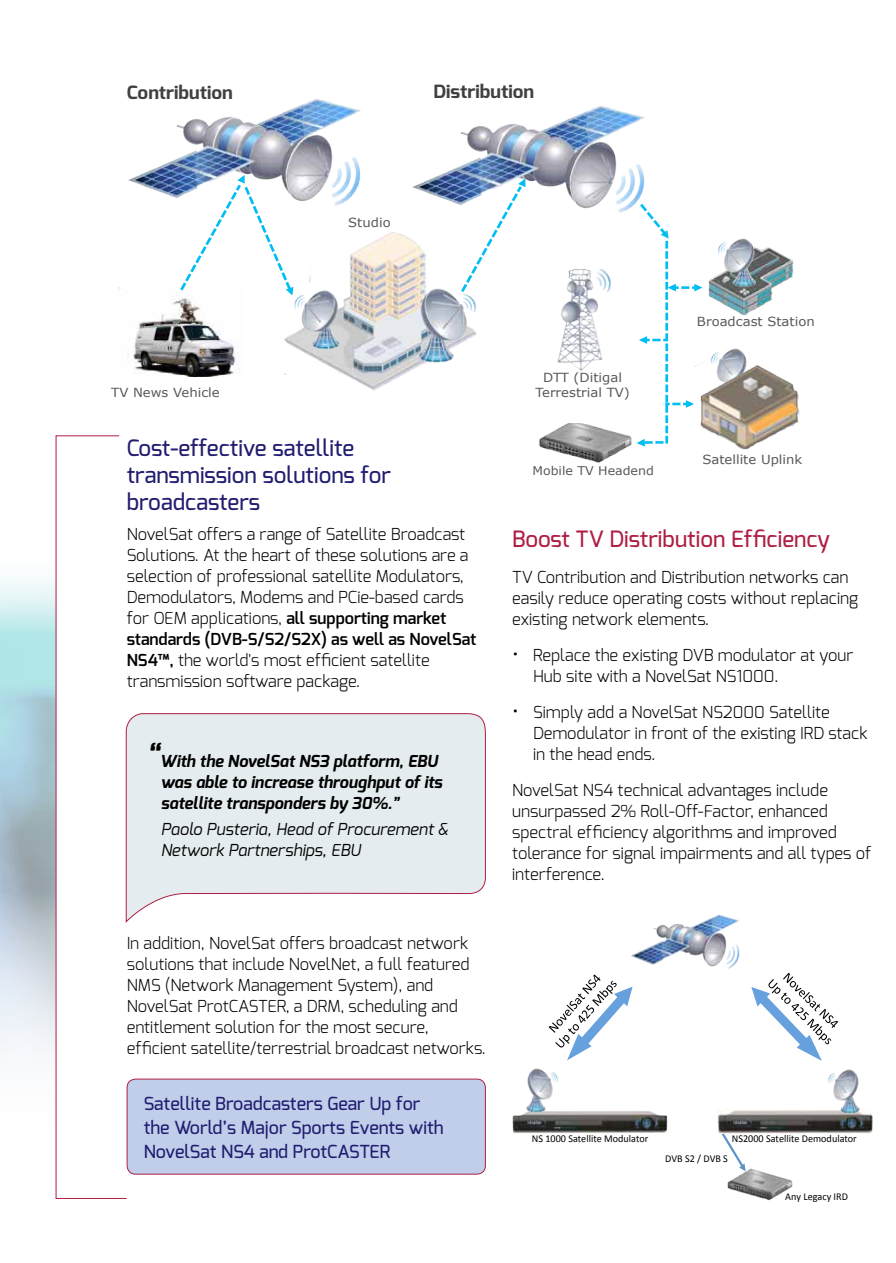
<style>
.page{position:relative;width:896px;height:1263px;background:#fff}
.page>*{position:absolute;margin:0;border:0;box-sizing:border-box;transform-origin:0 0}
.t1{font:500 22.5px/27px "Exo";color:#211d70}
.t2{font:500 22.5px "Exo";color:#af1e42}
.t3{font:700 18.3px "Exo";color:#404040;scale:1.05 1}
.t4{font:500 18px/24px "Exo";color:#211d70}
.t5{font:300 16.5px/21px "Exo";color:#000}
.t6{font:italic 700 16.5px/21px "Exo";color:#000}
.t7{font:italic 16.5px/21px "Exo";color:#000}
.t8{font:12.6px/14.9px "Verdana";color:#595959;text-align:center;scale:1.05 1}
.t9{font:12px "Verdana";color:#595959;scale:1.05 1}
.t10{font:10.5px "Calibri";color:#000}
.s1{font-weight:600}
.s2{font-weight:600;font-size:33px}
.s3{font-size:21px}
</style>
<div class="page">
<img style="left:631px;top:914px;width:109px;height:55px">
<svg style="left:548px;top:974px;width:85px;height:86px"></svg>
<svg style="left:751px;top:973px;width:87px;height:87px"></svg>
<img style="left:727px;top:1168px;width:66px;height:33px">
<svg style="left:719px;top:1133px;width:28px;height:39px"></svg>
<img style="left:512px;top:1111px;width:156px;height:22px">
<img style="left:512px;top:1068px;width:54px;height:59px">
<img style="left:717px;top:1110px;width:156px;height:23px">
<img style="left:819px;top:1060px;width:54px;height:68px">
<img style="left:119px;top:288px;width:121px;height:89px">
<img style="left:284px;top:232px;width:142px;height:159px">
<img style="left:284px;top:275px;width:78px;height:94px">
<img style="left:389px;top:268px;width:88px;height:121px">
<img style="left:128px;top:99px;width:233px;height:107px">
<img style="left:412px;top:106px;width:233px;height:107px">
<svg style="left:178px;top:175px;width:117px;height:121px"></svg>
<img style="left:702px;top:250px;width:92px;height:66px">
<img style="left:707px;top:238px;width:67px;height:66px">
<svg style="left:458px;top:179px;width:67px;height:116px"></svg>
<img style="left:702px;top:348px;width:98px;height:102px">
<img style="left:557px;top:268px;width:54px;height:103px">
<img style="left:539px;top:423px;width:93px;height:40px">
<svg style="left:636px;top:201px;width:66px;height:245px"></svg>
<svg style="left:55px;top:435px;width:72px;height:764px"></svg>
<svg style="left:125px;top:713px;width:361px;height:209px;background:#e7ebee"></svg>
<div style="left:127px;top:1079px;width:358px;height:95px;background:#c0ceea;border-radius:9px"></div>
<div style="left:127px;top:1079px;width:359px;height:95px;border:1px solid #af1e42;border-radius:9px"></div>
<p class="t3" style="left:127px;top:81px;width:102px">Contribution</p>
<p class="t3" style="left:433px;top:80px;width:97px">Distribution</p>
<p class="t8" style="left:348px;top:215px;width:42px">Studio</p>
<p class="t8" style="left:111px;top:385px;width:105px">TV News Vehicle</p>
<h1 class="t1" style="left:127px;top:434px;width:266px">Cost-effective satellite transmission solutions for broadcasters</h1>
<p class="t5" style="left:127px;top:523px;width:351px">NovelSat offers a range of Satellite Broadcast Solutions. At the heart of these solutions are a selection of professional satellite Modulators, Demodulators, Modems and PCie-based cards for OEM applications, <span class="s1">all supporting market standards (DVB-S/S2/S2X) as well as NovelSat NS4™,</span> the world's most efficient satellite transmission software package.</p>
<p class="t6" style="left:161px;top:751px;width:283px;text-indent:-15px"><span class="s2">“</span>With the NovelSat NS3 platform, EBU was able to increase throughput of its satellite transponders by 30%.”</p>
<p class="t7" style="left:161px;top:818px;width:289px">Paolo Pusteria, Head of Procurement &amp;<br>Network Partnerships, EBU</p>
<p class="t5" style="left:127px;top:932px;width:360px">In addition, NovelSat offers broadcast network solutions that include NovelNet, a full featured NMS (Network Management System), and NovelSat ProtCASTER, a DRM, scheduling and entitlement solution for the most secure, efficient satellite/terrestrial broadcast networks.</p>
<p class="t4" style="left:144px;top:1091px;width:301px">Satellite Broadcasters Gear Up for the World’s Major Sports Events with<br>NovelSat NS4 and ProtCASTER</p>
<p class="t8" style="left:535px;top:370px;width:91px">DTT (Ditigal<br>Terrestrial TV)</p>
<p class="t9" style="left:532px;top:463px;width:117px">Mobile TV Headend</p>
<p class="t8" style="left:697px;top:314px;width:114px">Broadcast Station</p>
<p class="t8" style="left:702px;top:452px;width:97px">Satellite Uplink</p>
<h1 class="t2" style="left:512px;top:524px;width:319px">Boost TV Distribution Efficiency</h1>
<p class="t5" style="left:512px;top:566px;width:347px">TV Contribution and Distribution networks can easily reduce operating costs without replacing existing network elements.</p>
<p class="t5" style="left:533px;top:644px;width:322px;text-indent:-21px"><span class="s3">•</span> Replace the existing DVB modulator at your<br>Hub site with a NovelSat NS1000.</p>
<p class="t5" style="left:533px;top:701px;width:336px;text-indent:-21px"><span class="s3">•</span> Simply add a NovelSat NS2000 Satellite<br>Demodulator in front of the existing IRD stack in the head ends.</p>
<p class="t5" style="left:512px;top:779px;width:361px">NovelSat NS4 technical advantages include unsurpassed 2% Roll-Off-Factor, enhanced spectral efficiency algorithms and improved tolerance for signal impairments and all types of interference.</p>
<p class="t10" style="left:532px;top:1132px;width:118px">NS 1000 Satellite Modulator</p>
<p class="t10" style="left:732px;top:1132px;width:126px">NS2000 Satellite Demodulator</p>
<p class="t10" style="left:665px;top:1152px;width:64px">DVB S2 / DVB S</p>
<p class="t10" style="left:785px;top:1190px;width:64px">Any Legacy IRD</p>
</div>
